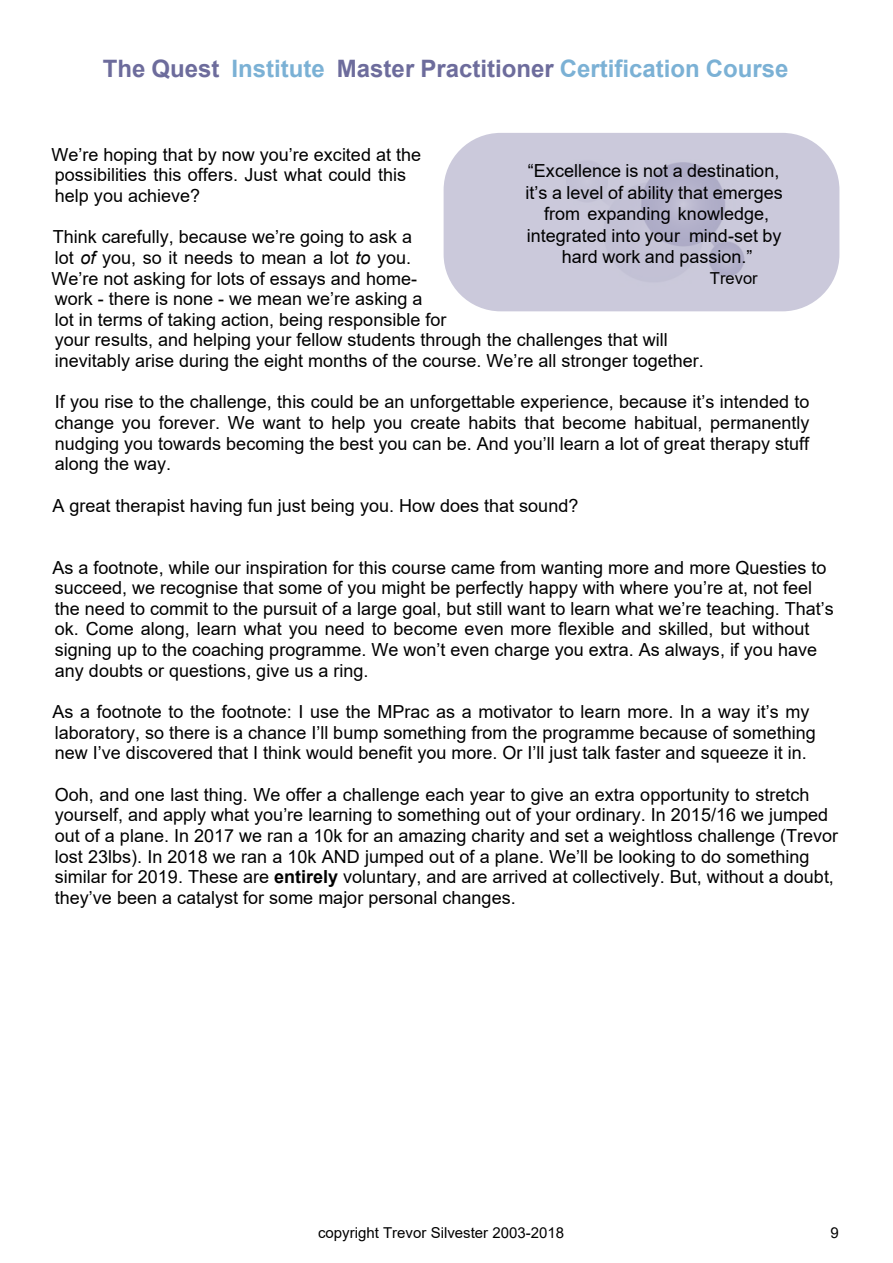
<style>
.page{position:relative;width:893px;height:1263px;background:#fff}
.page>*{position:absolute;margin:0;border:0;box-sizing:border-box;transform-origin:0 0}
.t1{font:700 24px "Arial";color:#7bb1d5}
.t2{font:18px/20.7px "Arial";color:#000}
.t3{font:16.5px "Arial";color:#000}
.t4{font:15px "Arial";color:#000}
.s1{color:#6d6c9c}
.s2{font-style:italic}
.s3{font-weight:700}
</style>
<div class="page">
<div style="left:444px;top:133px;width:395px;height:178px;background:#bebcd2;border-radius:57px;opacity:.8"></div>
<h1 class="t1" style="left:103px;top:60px;width:687px"><span class="s1">The Quest</span> Institute <span class="s1">Master Practitioner</span> Certification Course</h1>
<p class="t2" style="left:52px;top:146px;width:371px">We’re hoping that by now you’re excited at the possibilities this offers. Just what could this help you achieve?</p>
<p class="t2" style="left:52px;top:228px;width:654px">Think carefully, because we’re going to ask a<br>lot <span class="s2">of</span> you, so it needs to mean a lot <span class="s2">to</span> you.<br>We’re not asking for lots of essays and home-<br>work - there is none - we mean we’re asking a<br>lot in terms of taking action, being responsible for<br>your results, and helping your fellow students through the challenges that will inevitably arise during the eight months of the course. We’re all stronger together.</p>
<p class="t2" style="left:55px;top:393px;width:756px;text-align:justify">If you rise to the challenge, this could be an unforgettable experience, because it’s intended to change you forever. We want to help you create habits that become habitual, permanently nudging you towards becoming the best you can be. And you’ll learn a lot of great therapy stuff along the way.</p>
<p class="t2" style="left:53px;top:497px;width:527px">A great therapist having fun just being you. How does that sound?</p>
<p class="t2" style="left:526px;top:162px;width:259px;line-height:21.6px;text-align:center">“Excellence is not a destination, it’s a level of ability that emerges from expanding knowledge, integrated into your mind-set by hard work and passion.”</p>
<p class="t3" style="left:710px;top:272px;width:49px">Trevor</p>
<p class="t2" style="left:53px;top:558px;width:783px">As a footnote, while our inspiration for this course came from wanting more and more Questies to succeed, we recognise that some of you might be perfectly happy with where you’re at, not feel the need to commit to the pursuit of a large goal, but still want to learn what we’re teaching. That’s ok. Come along, learn what you need to become even more flexible and skilled, but without signing up to the coaching programme. We won’t even charge you extra. As always, if you have any doubts or questions, give us a ring.</p>
<p class="t2" style="left:53px;top:703px;width:765px">As a footnote to the footnote: I use the MPrac as a motivator to learn more. In a way it’s my laboratory, so there is a chance I’ll bump something from the programme because of something new I’ve discovered that I think would benefit you more. Or I’ll just talk faster and squeeze it in.</p>
<p class="t2" style="left:55px;top:786px;width:785px">Ooh, and one last thing. We offer a challenge each year to give an extra opportunity to stretch yourself, and apply what you’re learning to something out of your ordinary. In 2015/16 we jumped out of a plane. In 2017 we ran a 10k for an amazing charity and set a weightloss challenge (Trevor lost 23lbs). In 2018 we ran a 10k AND jumped out of a plane. We’ll be looking to do something similar for 2019. These are <span class="s3">entirely</span> voluntary, and are arrived at collectively. But, without a doubt, they’ve been a catalyst for some major personal changes.</p>
<p class="t4" style="left:318px;top:1227px;width:248px">copyright Trevor Silvester 2003-2018</p>
<p class="t4" style="left:831px;top:1227px;width:10px">9</p>
</div>
